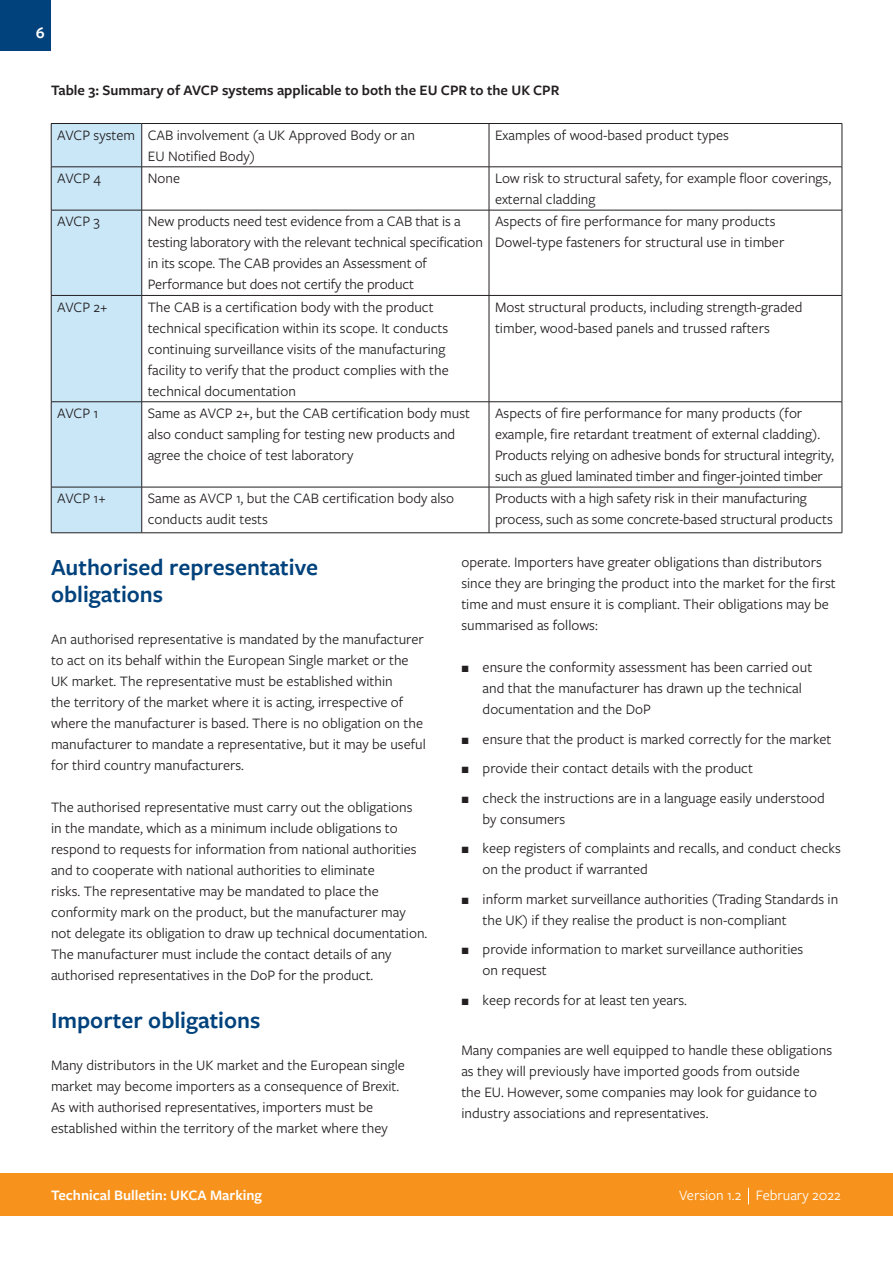
<style>
.page{position:relative;width:893px;height:1263px;background:#fff}
.page>*{position:absolute;margin:0;border:0;box-sizing:border-box;transform-origin:0 0}
.t1{font:600 24px/27px "Freight Sans Pro";color:#01427c}
.t2{font:600 16.5px "Freight Sans Pro";color:#fff}
.t3{font:15px/21px "Freight Sans Pro";color:#231f20}
.t4{font:600 15px "Freight Sans Pro";color:#231f20}
.t5{font:600 15px "Freight Sans Pro";color:#fff}
.t6{font:15px "Freight Sans Pro";color:#fff}
</style>
<div class="page">
<div style="left:0;top:0;width:51px;height:51px;background:#01427c"></div>
<div style="left:0;top:1174px;width:893px;height:42px;background:#f7931d"></div>
<svg style="left:748px;top:1188px;width:1px;height:16px"></svg>
<div style="left:52px;top:124px;width:89px;height:408px;background:#cae7f8"></div>
<hr style="left:51px;top:123px;width:91px;height:1px;background:#231f20">
<hr style="left:51px;top:124px;width:1px;height:43px;background:#231f20">
<hr style="left:142px;top:123px;width:347px;height:1px;background:#231f20">
<hr style="left:141px;top:124px;width:1px;height:43px;background:#231f20">
<hr style="left:489px;top:123px;width:353px;height:1px;background:#231f20">
<hr style="left:489px;top:124px;width:1px;height:43px;background:#231f20">
<hr style="left:842px;top:124px;width:1px;height:43px;background:#231f20">
<hr style="left:51px;top:167px;width:91px;height:1px;background:#231f20">
<hr style="left:51px;top:167px;width:1px;height:43px;background:#231f20">
<hr style="left:142px;top:167px;width:347px;height:1px;background:#231f20">
<hr style="left:141px;top:167px;width:1px;height:43px;background:#231f20">
<hr style="left:489px;top:167px;width:353px;height:1px;background:#231f20">
<hr style="left:489px;top:167px;width:1px;height:43px;background:#231f20">
<hr style="left:842px;top:167px;width:1px;height:43px;background:#231f20">
<hr style="left:51px;top:210px;width:91px;height:1px;background:#231f20">
<hr style="left:51px;top:210px;width:1px;height:85px;background:#231f20">
<hr style="left:142px;top:210px;width:347px;height:1px;background:#231f20">
<hr style="left:141px;top:210px;width:1px;height:85px;background:#231f20">
<hr style="left:489px;top:210px;width:353px;height:1px;background:#231f20">
<hr style="left:489px;top:210px;width:1px;height:85px;background:#231f20">
<hr style="left:842px;top:210px;width:1px;height:85px;background:#231f20">
<hr style="left:51px;top:295px;width:91px;height:1px;background:#231f20">
<hr style="left:51px;top:296px;width:1px;height:106px;background:#231f20">
<hr style="left:142px;top:295px;width:347px;height:1px;background:#231f20">
<hr style="left:141px;top:296px;width:1px;height:106px;background:#231f20">
<hr style="left:489px;top:295px;width:353px;height:1px;background:#231f20">
<hr style="left:489px;top:296px;width:1px;height:106px;background:#231f20">
<hr style="left:842px;top:296px;width:1px;height:106px;background:#231f20">
<hr style="left:51px;top:401px;width:91px;height:1px;background:#231f20">
<hr style="left:51px;top:402px;width:1px;height:85px;background:#231f20">
<hr style="left:142px;top:401px;width:347px;height:1px;background:#231f20">
<hr style="left:141px;top:402px;width:1px;height:85px;background:#231f20">
<hr style="left:489px;top:401px;width:353px;height:1px;background:#231f20">
<hr style="left:489px;top:402px;width:1px;height:85px;background:#231f20">
<hr style="left:842px;top:402px;width:1px;height:85px;background:#231f20">
<hr style="left:51px;top:487px;width:91px;height:1px;background:#231f20">
<hr style="left:51px;top:487px;width:1px;height:46px;background:#231f20">
<hr style="left:142px;top:487px;width:347px;height:1px;background:#231f20">
<hr style="left:141px;top:487px;width:1px;height:46px;background:#231f20">
<hr style="left:489px;top:487px;width:353px;height:1px;background:#231f20">
<hr style="left:489px;top:487px;width:1px;height:46px;background:#231f20">
<hr style="left:842px;top:487px;width:1px;height:46px;background:#231f20">
<hr style="left:51px;top:532px;width:91px;height:1px;background:#231f20">
<hr style="left:142px;top:532px;width:347px;height:1px;background:#231f20">
<hr style="left:489px;top:532px;width:353px;height:1px;background:#231f20">
<p class="t2" style="left:36px;top:21px;width:10px">6</p>
<p class="t4" style="left:51px;top:80px;width:510px">Table 3: Summary of AVCP systems applicable to both the EU CPR to the UK CPR</p>
<p class="t3" style="left:148px;top:124px;width:269px;text-indent:-91px">AVCP system CAB involvement (a UK Approved Body or an<br>EU Notified Body)</p>
<p class="t3" style="left:495px;top:124px;width:235px">Examples of wood-based product types</p>
<p class="t3" style="left:57px;top:167px;width:45px">AVCP 4</p>
<p class="t3" style="left:148px;top:167px;width:34px">None</p>
<p class="t3" style="left:495px;top:167px;width:338px">Low risk to structural safety, for example floor coverings, external cladding</p>
<p class="t3" style="left:57px;top:210px;width:44px">AVCP 3</p>
<p class="t3" style="left:148px;top:210px;width:337px">New products need test evidence from a CAB that is a testing laboratory with the relevant technical specification in its scope. The CAB provides an Assessment of Performance but does not certify the product</p>
<p class="t3" style="left:495px;top:210px;width:291px">Aspects of fire performance for many products<br>Dowel-type fasteners for structural use in timber</p>
<p class="t3" style="left:57px;top:296px;width:52px">AVCP 2+</p>
<p class="t3" style="left:148px;top:296px;width:302px">The CAB is a certification body with the product technical specification within its scope. It conducts continuing surveillance visits of the manufacturing facility to verify that the product complies with the technical documentation</p>
<p class="t3" style="left:495px;top:296px;width:309px">Most structural products, including strength-graded timber, wood-based panels and trussed rafters</p>
<p class="t3" style="left:57px;top:402px;width:43px">AVCP 1</p>
<p class="t3" style="left:148px;top:402px;width:324px">Same as AVCP 2+, but the CAB certification body must also conduct sampling for testing new products and agree the choice of test laboratory</p>
<p class="t3" style="left:495px;top:402px;width:340px">Aspects of fire performance for many products (for example, fire retardant treatment of external cladding).<br>Products relying on adhesive bonds for structural integrity, such as glued laminated timber and finger-jointed timber</p>
<p class="t3" style="left:57px;top:487px;width:50px">AVCP 1+</p>
<p class="t3" style="left:148px;top:487px;width:308px">Same as AVCP 1, but the CAB certification body also conducts audit tests</p>
<p class="t3" style="left:495px;top:487px;width:339px">Products with a high safety risk in their manufacturing process, such as some concrete-based structural products</p>
<h1 class="t1" style="left:51px;top:553px;width:268px">Authorised representative obligations</h1>
<p class="t3" style="left:51px;top:628px;width:376px">An authorised representative is mandated by the manufacturer to act on its behalf within the European Single market or the UK market. The representative must be established within<br>the territory of the market where it is acting, irrespective of where the manufacturer is based. There is no obligation on the manufacturer to mandate a representative, but it may be useful for third country manufacturers.</p>
<p class="t3" style="left:51px;top:796px;width:378px">The authorised representative must carry out the obligations<br>in the mandate, which as a minimum include obligations to respond to requests for information from national authorities and to cooperate with national authorities to eliminate<br>risks. The representative may be mandated to place the conformity mark on the product, but the manufacturer may not delegate its obligation to draw up technical documentation.<br>The manufacturer must include the contact details of any authorised representatives in the DoP for the product.</p>
<h1 class="t1" style="left:51px;top:1006px;width:211px">Importer obligations</h1>
<p class="t3" style="left:51px;top:1054px;width:355px">Many distributors in the UK market and the European single market may become importers as a consequence of Brexit.<br>As with authorised representatives, importers must be established within the territory of the market where they</p>
<p class="t3" style="left:461px;top:551px;width:376px">operate. Importers have greater obligations than distributors since they are bringing the product into the market for the first time and must ensure it is compliant. Their obligations may be summarised as follows:</p>
<p class="t3" style="left:483px;top:656px;width:331px;text-indent:-21px">P ensure the conformity assessment has been carried out and that the manufacturer has drawn up the technical documentation and the DoP</p>
<p class="t3" style="left:461px;top:724px;width:371px;line-height:29.5px">P ensure that the product is marked correctly for the market<br>P provide their contact details with the product<br>P check the instructions are in a language easily understood</p>
<p class="t3" style="left:461px;top:804px;width:381px;line-height:29.5px;text-indent:21px">by consumers<br>P keep registers of complaints and recalls, and conduct checks</p>
<p class="t3" style="left:461px;top:854px;width:378px;line-height:29.5px;text-indent:21px">on the product if warranted<br>P inform market surveillance authorities (Trading Standards in</p>
<p class="t3" style="left:461px;top:905px;width:343px;line-height:29.5px;text-align:center">the UK) if they realise the product is non-compliant<br>P provide information to market surveillance authorities</p>
<p class="t3" style="left:461px;top:955px;width:227px;line-height:29.5px;text-indent:21px">on request<br>P keep records for at least ten years.</p>
<p class="t3" style="left:461px;top:1039px;width:372px">Many companies are well equipped to handle these obligations as they will previously have imported goods from outside<br>the EU. However, some companies may look for guidance to industry associations and representatives.</p>
<p class="t5" style="left:51px;top:1185px;width:213px">Technical Bulletin: UKCA Marking</p>
<p class="t6" style="left:679px;top:1185px;width:163px">Version 1.2 February 2022</p>
</div>
